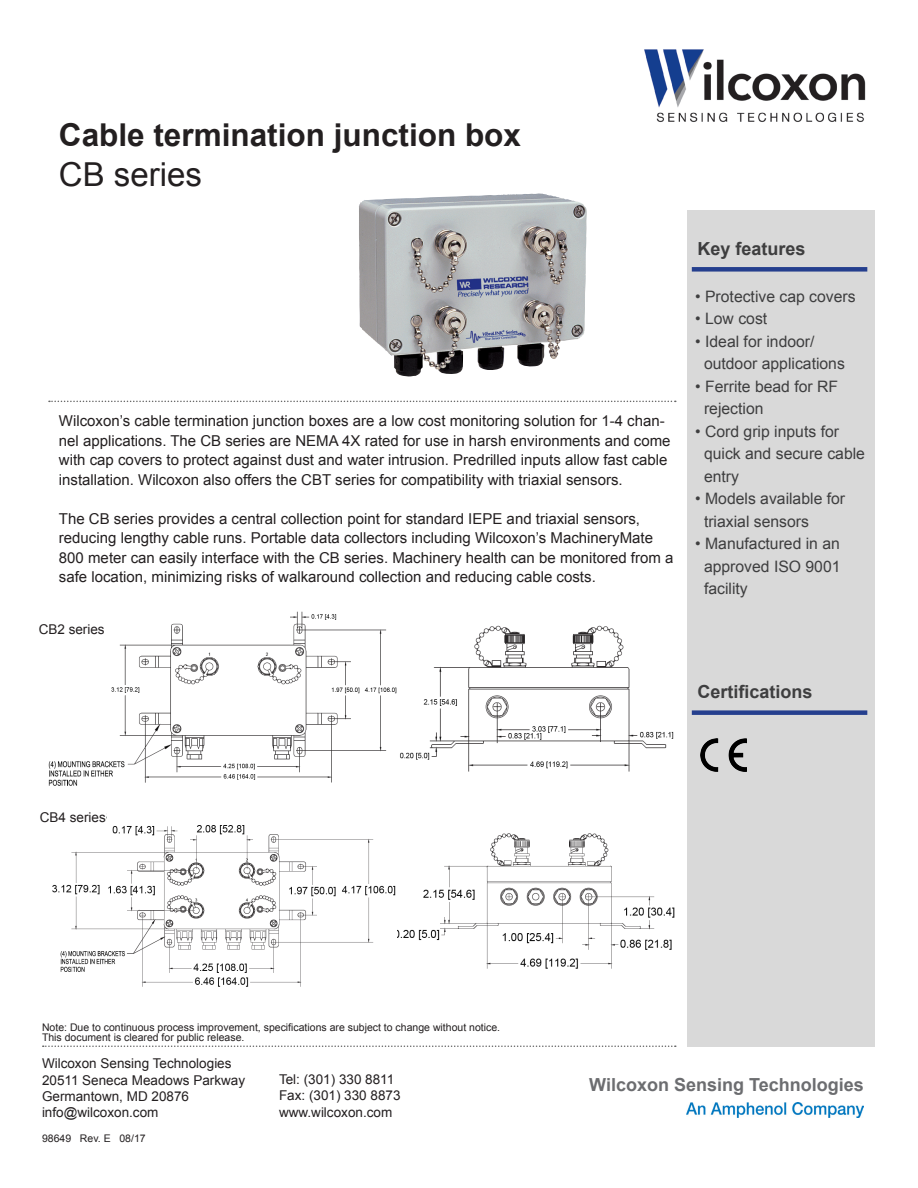
<style>
.page{position:relative;width:918px;height:1188px;background:#fff}
.page>*{position:absolute;margin:0;border:0;box-sizing:border-box;transform-origin:0 0}
.t1{font:33px "Arial";color:#231f20}
.t2{font:700 31.5px "Arial";color:#231f20}
.t3{font:700 18px "Arial";color:#6c6d70}
.t4{font:700 18px "Arial";color:#3e3e3f}
.t5{font:15.75px/22.5px "Arial";color:#3e3e3f}
.t6{font:15px/19.5px "Arial";color:#231f20}
.t7{font:13.5px "Arial";color:#231f20}
.t8{font:10.5px "Arial";color:#231f20}
</style>
<div class="page">
<img style="left:397px;top:833px;width:278px;height:136px">
<div style="left:687px;top:210px;width:187px;height:837px;background:#d9d9d9"></div>
<div style="left:692px;top:267px;width:175px;height:5px;background:#253f8e"></div>
<svg style="left:43px;top:1046px;width:633px;height:1px"></svg>
<svg style="left:49px;top:401px;width:627px;height:1px"></svg>
<div style="left:692px;top:710px;width:175px;height:5px;background:#253f8e"></div>
<img style="left:687px;top:1102px;width:177px;height:16px">
<img style="left:644px;top:49px;width:222px;height:73px">
<img style="left:700px;top:738px;width:47px;height:33px">
<img style="left:359px;top:194px;width:180px;height:162px">
<img style="left:48px;top:611px;width:349px;height:175px">
<img style="left:400px;top:625px;width:274px;height:146px">
<img style="left:52px;top:816px;width:344px;height:171px">
<div style="left:22px;top:612px;width:83px;height:33px;background:#fff"></div>
<div style="left:23px;top:800px;width:83px;height:33px;background:#fff"></div>
<p class="t2" style="left:59px;top:114px;width:464px">Cable termination junction box</p>
<p class="t1" style="left:59px;top:153px;width:145px">CB series</p>
<p class="t6" style="left:59px;top:411px;width:613px">Wilcoxon’s cable termination junction boxes are a low cost monitoring solution for 1-4 chan&shy;nel applications. The CB series are NEMA 4X rated for use in harsh environments and come with cap covers to protect against dust and water intrusion. Predrilled inputs allow fast cable installation. Wilcoxon also offers the CBT series for compatibility with triaxial sensors.</p>
<p class="t6" style="left:59px;top:509px;width:583px">The CB series provides a central collection point for standard IEPE and triaxial sensors,</p>
<p class="t6" style="left:59px;top:528px;width:616px">reducing lengthy cable runs. Portable data collectors including Wilcoxon’s MachineryMate<br>800 meter can easily interface with the CB series. Machinery health can be monitored from a safe location, minimizing risks of walkaround collection and reducing cable costs.</p>
<p class="t7" style="left:39px;top:620px;width:68px">CB2 series</p>
<p class="t4" style="left:698px;top:236px;width:110px">Key features</p>
<p class="t5" style="left:695px;top:285px;width:162px">• Protective cap covers</p>
<p class="t5" style="left:695px;top:308px;width:74px">• Low cost</p>
<p class="t5" style="left:704px;top:330px;width:142px;text-indent:-9px">• Ideal for indoor/ outdoor applications</p>
<p class="t5" style="left:704px;top:375px;width:136px;text-indent:-9px">• Ferrite bead for RF rejection</p>
<p class="t5" style="left:704px;top:420px;width:163px;text-indent:-9px">• Cord grip inputs for quick and secure cable entry</p>
<p class="t5" style="left:704px;top:488px;width:143px;text-indent:-9px">• Models available for triaxial sensors</p>
<p class="t5" style="left:704px;top:533px;width:138px;text-align:justify;text-indent:-9px">• Manufactured in an approved ISO 9001 facility</p>
<p class="t4" style="left:698px;top:680px;width:117px">Certifications</p>
<p class="t7" style="left:40px;top:808px;width:68px">CB4 series</p>
<p class="t8" style="left:42px;top:1020px;width:460px">Note: Due to continuous process improvement, specifications are subject to change without notice.</p>
<p class="t8" style="left:42px;top:1030px;width:204px">This document is cleared for public release.</p>
<p class="t7" style="left:42px;top:1055px;width:191px">Wilcoxon Sensing Technologies</p>
<p class="t7" style="left:42px;top:1071px;width:205px">20511 Seneca Meadows Parkway</p>
<p class="t7" style="left:42px;top:1087px;width:149px">Germantown, MD 20876</p>
<p class="t7" style="left:42px;top:1103px;width:118px">info@wilcoxon.com</p>
<p class="t8" style="left:42px;top:1131px;width:105px">98649 Rev. E 08/17</p>
<p class="t7" style="left:279px;top:1071px;width:117px">Tel: (301) 330 8811</p>
<p class="t7" style="left:279px;top:1087px;width:123px">Fax: (301) 330 8873</p>
<p class="t7" style="left:279px;top:1103px;width:115px">www.wilcoxon.com</p>
<p class="t3" style="left:589px;top:1073px;width:276px">Wilcoxon Sensing Technologies</p>
</div>
